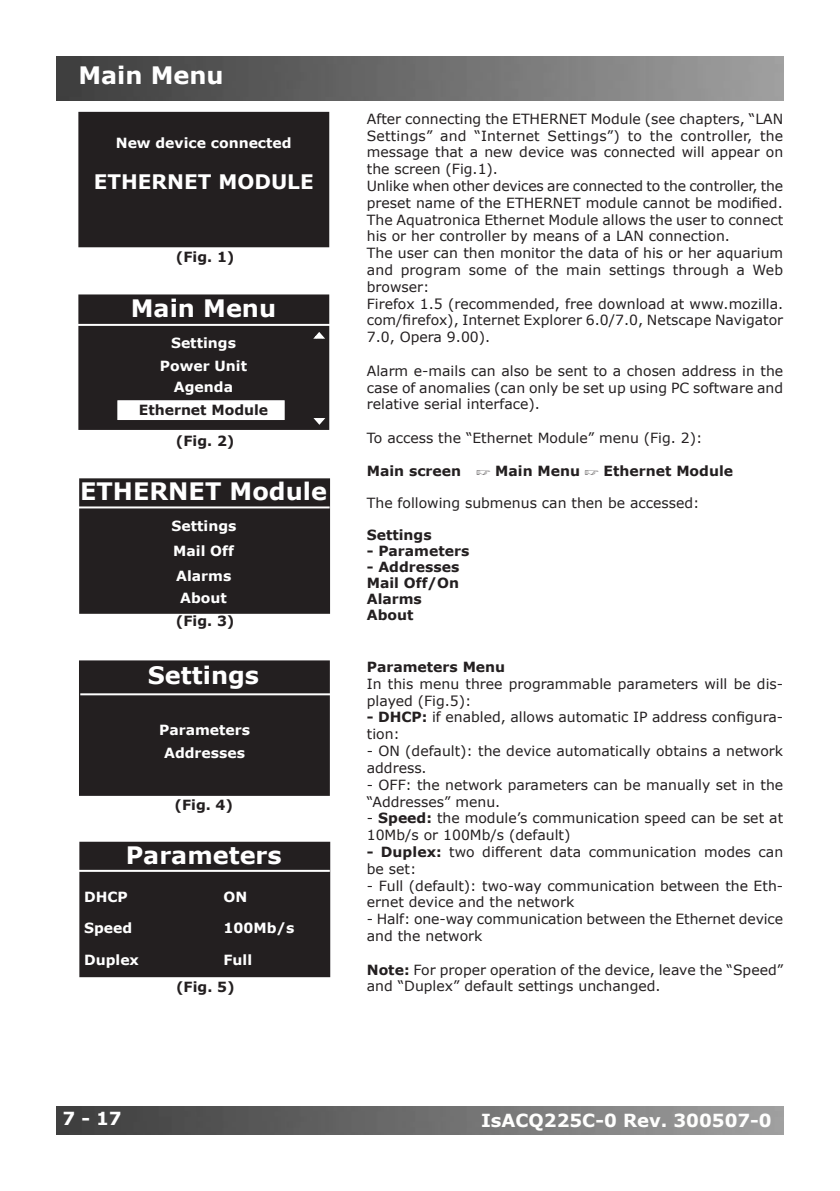
<style>
.page{position:relative;width:840px;height:1191px;background:#fff}
.page>*{position:absolute;margin:0;border:0;box-sizing:border-box;transform-origin:0 0}
.t1{font:700 24px "Verdana";color:#fff}
.t2{font:700 20px "Verdana";color:#fff}
.t3{font:700 18px "Verdana";color:#fefefd}
.t4{font:700 18px "Verdana";color:#fff}
.t5{font:14px/16.8px "Verdana";color:#231f20}
.t6{font:700 14px/16px "Verdana";color:#231f20}
.t7{font:700 14px/21px "Verdana";color:#fff;text-align:center}
.s1{font-weight:700}
</style>
<div class="page">
<img style="left:57px;top:1106px;width:725px;height:28px">
<img style="left:57px;top:57px;width:725px;height:44px">
<div style="left:79px;top:295px;width:249px;height:134px;background:#231f20"></div>
<div style="left:78px;top:294px;width:251px;height:136px;border:2px solid #231f20"></div>
<hr style="left:78px;top:324px;width:252px;height:2px;background:#fff">
<svg style="left:313px;top:417px;width:14px;height:9px"></svg>
<svg style="left:313px;top:330px;width:14px;height:10px"></svg>
<div style="left:80px;top:479px;width:249px;height:134px;background:#231f20"></div>
<div style="left:79px;top:478px;width:251px;height:136px;border:2px solid #231f20"></div>
<hr style="left:77px;top:506px;width:252px;height:2px;background:#fff">
<div style="left:116px;top:399px;width:169px;height:22px;background:#fff"></div>
<div style="left:115px;top:398px;width:171px;height:24px;border:2px solid #231f20"></div>
<div style="left:79px;top:113px;width:249px;height:133px;background:#231f20"></div>
<div style="left:78px;top:112px;width:251px;height:135px;border:2px solid #231f20"></div>
<div style="left:80px;top:661px;width:248px;height:134px;background:#231f20"></div>
<div style="left:79px;top:660px;width:251px;height:136px;border:2px solid #231f20"></div>
<hr style="left:80px;top:693px;width:252px;height:2px;background:#fff">
<div style="left:80px;top:842px;width:249px;height:134px;background:#231f20"></div>
<div style="left:79px;top:841px;width:251px;height:136px;border:2px solid #231f20"></div>
<hr style="left:77px;top:870px;width:252px;height:2px;background:#fff">
<h1 class="t1" style="left:78px;top:60px;width:147px">Main Menu</h1>
<p class="t7" style="left:116px;top:132px;width:177px">New device connected</p>
<h2 class="t2" style="left:94px;top:169px;width:221px">ETHERNET MODULE</h2>
<p class="t6" style="left:176px;top:249px;width:60px">(Fig. 1)</p>
<h1 class="t1" style="left:131px;top:293px;width:147px">Main Menu</h1>
<p class="t7" style="left:171px;top:332px;width:66px">Settings</p>
<p class="t7" style="left:160px;top:355px;width:89px">Power Unit<br>Agenda</p>
<p class="t6" style="left:139px;top:401px;width:131px">Ethernet Module</p>
<p class="t6" style="left:176px;top:432px;width:60px">(Fig. 2)</p>
<h1 class="t1" style="left:80px;top:476px;width:248px">ETHERNET Module</h1>
<p class="t7" style="left:171px;top:513px;width:66px;line-height:24.6px;text-align:left">Settings<br>Mail Off</p>
<p class="t7" style="left:180px;top:587px;width:48px">About</p>
<p class="t7" style="left:176px;top:565px;width:57px">Alarms</p>
<p class="t6" style="left:176px;top:612px;width:60px">(Fig. 3)</p>
<h1 class="t1" style="left:148px;top:660px;width:113px">Settings</h1>
<p class="t7" style="left:159px;top:719px;width:92px;line-height:22.2px">Parameters<br>Addresses</p>
<p class="t6" style="left:174px;top:796px;width:60px">(Fig. 4)</p>
<h1 class="t1" style="left:126px;top:839px;width:157px">Parameters</h1>
<p class="t7" style="left:84px;top:885px;width:45px">DHCP</p>
<p class="t7" style="left:223px;top:885px;width:25px">ON</p>
<p class="t7" style="left:84px;top:917px;width:50px">Speed</p>
<p class="t7" style="left:223px;top:917px;width:72px">100Mb/s</p>
<p class="t7" style="left:84px;top:948px;width:56px">Duplex</p>
<p class="t7" style="left:223px;top:948px;width:30px">Full</p>
<p class="t6" style="left:176px;top:979px;width:60px">(Fig. 5)</p>
<p class="t5" style="left:366px;top:110px;width:417px">After connecting the ETHERNET Module (see chapters, “LAN Settings” and “Internet Settings”) to the controller, the message that a new device was connected will appear on the screen (Fig.1).<br>Unlike when other devices are connected to the controller, the preset name of the ETHERNET module cannot be modified.<br>The Aquatronica Ethernet Module allows the user to connect his or her controller by means of a LAN connection.<br>The user can then monitor the data of his or her aquarium and program some of the main settings through a Web browser:<br>Firefox 1.5 (recommended, free download at www.mozilla. com/firefox), Internet Explorer 6.0/7.0, Netscape Navigator 7.0, Opera 9.00).</p>
<p class="t5" style="left:366px;top:362px;width:417px;text-align:justify">Alarm e-mails can also be sent to a chosen address in the case of anomalies (can only be set up using PC software and relative serial interface).</p>
<p class="t5" style="left:366px;top:429px;width:337px">To access the “Ethernet Module” menu (Fig. 2):</p>
<p class="t6" style="left:366px;top:462px;width:96px">Main screen</p>
<p class="t6" style="left:495px;top:462px;width:86px">Main Menu</p>
<p class="t6" style="left:603px;top:462px;width:131px">Ethernet Module</p>
<p class="t5" style="left:366px;top:494px;width:334px">The following submenus can then be accessed:</p>
<p class="t6" style="left:366px;top:526px;width:66px">Settings</p>
<p class="t6" style="left:366px;top:542px;width:104px">- Parameters</p>
<p class="t6" style="left:366px;top:558px;width:94px">- Addresses<br>Mail Off/On<br>Alarms<br>About</p>
<p class="t6" style="left:366px;top:658px;width:140px">Parameters Menu</p>
<p class="t5" style="left:366px;top:675px;width:417px">In this menu three programmable parameters will be dis&shy;played (Fig.5):</p>
<p class="t5" style="left:366px;top:708px;width:417px"><span class="s1">- DHCP:</span> if enabled, allows automatic IP address configura&shy;tion:</p>
<p class="t5" style="left:366px;top:742px;width:417px">- ON (default): the device automatically obtains a network address.</p>
<p class="t5" style="left:366px;top:775px;width:417px">- OFF: the network parameters can be manually set in the “Addresses” menu.</p>
<p class="t5" style="left:366px;top:809px;width:417px">- <span class="s1">Speed:</span> the module’s communication speed can be set at<br>10Mb/s or 100Mb/s (default)</p>
<p class="t5" style="left:366px;top:843px;width:417px"><span class="s1">- Duplex:</span> two different data communication modes can be set:</p>
<p class="t5" style="left:366px;top:876px;width:417px">- Full (default): two-way communication between the Eth&shy;ernet device and the network</p>
<p class="t5" style="left:366px;top:910px;width:417px">- Half: one-way communication between the Ethernet device and the network</p>
<p class="t5" style="left:366px;top:960px;width:417px"><span class="s1">Note:</span> For proper operation of the device, leave the “Speed” and “Duplex” default settings unchanged.</p>
<p class="t4" style="left:81px;top:1107px;width:42px">- 17</p>
<p class="t3" style="left:480px;top:1108px;width:292px">IsACQ225C-0 Rev. 300507-0</p>
</div>
